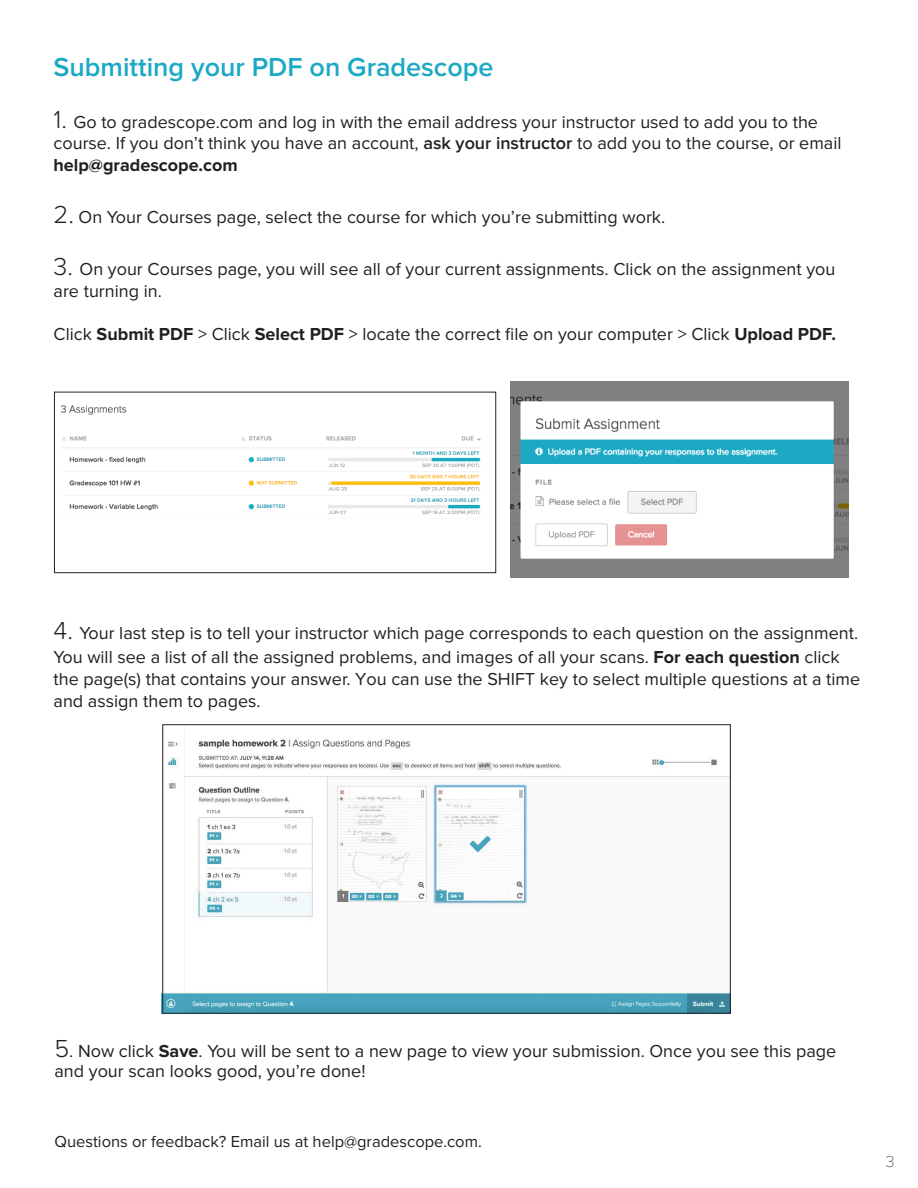
<style>
.page{position:relative;width:918px;height:1188px;background:#fff}
.page>*{position:absolute;margin:0;border:0;box-sizing:border-box;transform-origin:0 0}
.t1{font:600 27px "Proxima Nova";color:#1ca9c4}
.t2{font:18px/21.6px "Proxima Nova";color:#231f20}
.t3{font:16.5px "Proxima Nova";color:#231f20}
.t4{font:100 16.5px "Proxima Nova T";color:#231f20}
.s1{font-weight:300;font-size:25.5px}
.s2{font-weight:600}
.s3{font-weight:700}
</style>
<div class="page">
<img style="left:60px;top:405px;width:422px;height:110px">
<div style="left:54px;top:392px;width:442px;height:181px;border:1px solid #231f20"></div>
<img style="left:511px;top:382px;width:337px;height:195px">
<img style="left:162px;top:725px;width:567px;height:288px">
<p class="t1" style="left:54px;top:51px;width:441px">Submitting your PDF on Gradescope</p>
<p class="t2" style="left:54px;top:111px;width:789px"><span class="s1">1.</span> Go to gradescope.com and log in with the email address your instructor used to add you to the course. If you don’t think you have an account, <span class="s2">ask your instructor</span> to add you to the course, or email <span class="s3">help@gradescope.com</span></p>
<p class="t2" style="left:54px;top:207px;width:613px"><span class="s1">2.</span> On Your Courses page, select the course for which you’re submitting work.</p>
<p class="t2" style="left:54px;top:259px;width:783px"><span class="s1">3.</span> On your Courses page, you will see all of your current assignments. Click on the assignment you are turning in.</p>
<p class="t2" style="left:54px;top:324px;width:784px">Click <span class="s3">Submit PDF</span> &gt; Click <span class="s3">Select PDF</span> &gt; locate the correct file on your computer &gt; Click <span class="s3">Upload PDF.</span></p>
<p class="t2" style="left:54px;top:621px;width:806px;line-height:24.8px"><span class="s1">4.</span> Your last step is to tell your instructor which page corresponds to each question on the assignment.<br>You will see a list of all the assigned problems, and images of all your scans. <span class="s3">For each question</span> click</p>
<p class="t2" style="left:54px;top:668px;width:808px">the page(s) that contains your answer. You can use the SHIFT key to select multiple questions at a time and assign them to pages.</p>
<p class="t2" style="left:54px;top:1041px;width:783px;line-height:20.2px"><span class="s1">5</span>. Now click <span class="s3">Save</span>. You will be sent to a new page to view your submission. Once you see this page and your scan looks good, you’re done!</p>
<p class="t3" style="left:54px;top:1132px;width:429px">Questions or feedback? Email us at help@gradescope.com.</p>
<p class="t4" style="left:886px;top:1152px;width:10px">3</p>
</div>
